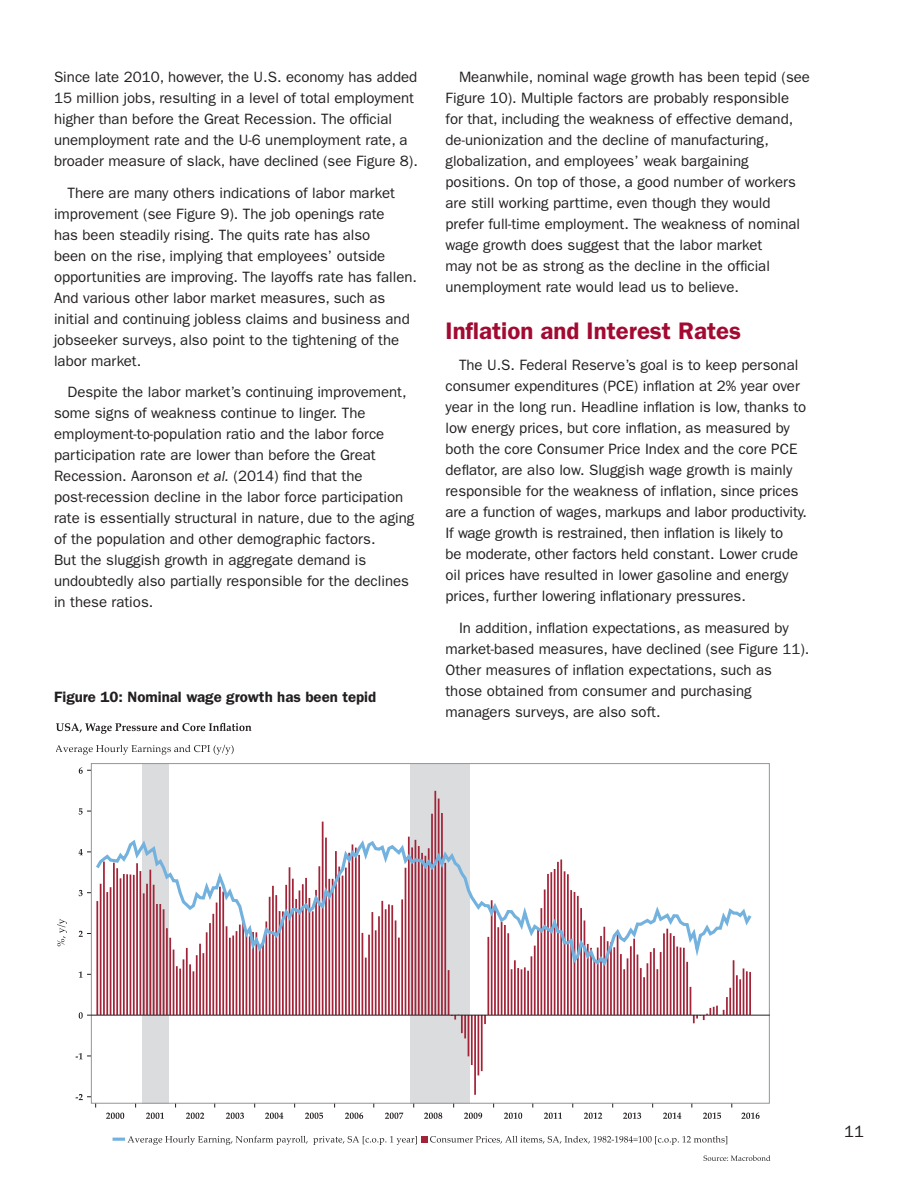
<style>
.page{position:relative;width:918px;height:1188px;background:#fff}
.page>*{position:absolute;margin:0;border:0;box-sizing:border-box;transform-origin:0 0}
.Subheading{font:600 24px "ITC Franklin Gothic Std";color:#a30a32}
.t1{font:16.5px "ITC Franklin Gothic Std";color:#231f20}
.Body_Copy{font:15px/21px "ITC Franklin Gothic Std";color:#231f20}
.Body_Copy-2{font:600 15px "ITC Franklin Gothic Std";color:#231f20}
.s1{font-style:italic}
</style>
<div class="page">
<svg style="left:56px;top:723px;width:195px;height:11px"></svg>
<svg style="left:56px;top:745px;width:178px;height:10px"></svg>
<div style="left:142px;top:763px;width:27px;height:341px;background:#dbdcde"></div>
<div style="left:410px;top:763px;width:60px;height:341px;background:#dbdcde"></div>
<svg style="left:96px;top:791px;width:655px;height:304px"></svg>
<svg style="left:96px;top:837px;width:656px;height:132px"></svg>
<hr style="left:91px;top:1015px;width:679px;height:1px;background:#231f20">
<svg style="left:57px;top:919px;width:10px;height:27px"></svg>
<svg style="left:75px;top:1053px;width:16px;height:6px"></svg>
<svg style="left:79px;top:1012px;width:12px;height:7px"></svg>
<svg style="left:79px;top:971px;width:12px;height:7px"></svg>
<svg style="left:79px;top:931px;width:12px;height:6px"></svg>
<svg style="left:79px;top:890px;width:12px;height:6px"></svg>
<svg style="left:79px;top:849px;width:12px;height:6px"></svg>
<svg style="left:79px;top:808px;width:12px;height:7px"></svg>
<svg style="left:79px;top:767px;width:12px;height:7px"></svg>
<svg style="left:75px;top:1094px;width:21px;height:14px"></svg>
<svg style="left:106px;top:1113px;width:18px;height:6px"></svg>
<svg style="left:146px;top:1113px;width:18px;height:6px"></svg>
<svg style="left:186px;top:1113px;width:18px;height:6px"></svg>
<svg style="left:226px;top:1113px;width:18px;height:6px"></svg>
<svg style="left:265px;top:1113px;width:18px;height:6px"></svg>
<svg style="left:305px;top:1113px;width:18px;height:6px"></svg>
<svg style="left:345px;top:1113px;width:18px;height:6px"></svg>
<svg style="left:385px;top:1113px;width:18px;height:6px"></svg>
<svg style="left:424px;top:1113px;width:18px;height:6px"></svg>
<svg style="left:464px;top:1113px;width:18px;height:6px"></svg>
<svg style="left:504px;top:1113px;width:18px;height:6px"></svg>
<svg style="left:544px;top:1113px;width:18px;height:6px"></svg>
<svg style="left:584px;top:1113px;width:18px;height:6px"></svg>
<svg style="left:623px;top:1113px;width:18px;height:6px"></svg>
<svg style="left:663px;top:1113px;width:18px;height:6px"></svg>
<svg style="left:703px;top:1113px;width:18px;height:6px"></svg>
<svg style="left:741px;top:1113px;width:19px;height:6px"></svg>
<svg style="left:113px;top:1136px;width:614px;height:9px"></svg>
<svg style="left:704px;top:1155px;width:66px;height:6px"></svg>
<p class="Body_Copy" style="left:54px;top:67px;width:365px">Since late 2010, however, the U.S. economy has added 15 million jobs, resulting in a level of total employment higher than before the Great Recession. The official unemployment rate and the U-6 unemployment rate, a broader measure of slack, have declined (see Figure 8).</p>
<p class="Body_Copy" style="left:54px;top:182px;width:365px;text-indent:14px">There are many others indications of labor market improvement (see Figure 9). The job openings rate<br>has been steadily rising. The quits rate has also<br>been on the rise, implying that employees’ outside opportunities are improving. The layoffs rate has fallen.<br>And various other labor market measures, such as initial and continuing jobless claims and business and jobseeker surveys, also point to the tightening of the labor market.</p>
<p class="Body_Copy" style="left:54px;top:382px;width:362px;text-indent:14px">Despite the labor market’s continuing improvement, some signs of weakness continue to linger. The employment-to-population ratio and the labor force participation rate are lower than before the Great Recession. Aaronson <span class="s1">et al.</span> (2014) find that the post-recession decline in the labor force participation rate is essentially structural in nature, due to the aging of the population and other demographic factors.<br>But the sluggish growth in aggregate demand is undoubtedly also partially responsible for the declines in these ratios.</p>
<p class="Body_Copy-2" style="left:54px;top:688px;width:324px">Figure 10: Nominal wage growth has been tepid</p>
<p class="Body_Copy" style="left:446px;top:67px;width:366px;text-indent:14px">Meanwhile, nominal wage growth has been tepid (see Figure 10). Multiple factors are probably responsible for that, including the weakness of effective demand, de-unionization and the decline of manufacturing, globalization, and employees’ weak bargaining positions. On top of those, a good number of workers are still working parttime, even though they would prefer full-time employment. The weakness of nominal wage growth does suggest that the labor market<br>may not be as strong as the decline in the official unemployment rate would lead us to believe.</p>
<p class="Subheading" style="left:446px;top:316px;width:297px">Inflation and Interest Rates</p>
<p class="Body_Copy" style="left:446px;top:355px;width:363px;text-indent:14px">The U.S. Federal Reserve’s goal is to keep personal consumer expenditures (PCE) inflation at 2% year over year in the long run. Headline inflation is low, thanks to low energy prices, but core inflation, as measured by both the core Consumer Price Index and the core PCE deflator, are also low. Sluggish wage growth is mainly responsible for the weakness of inflation, since prices are a function of wages, markups and labor productivity.<br>If wage growth is restrained, then inflation is likely to<br>be moderate, other factors held constant. Lower crude oil prices have resulted in lower gasoline and energy prices, further lowering inflationary pressures.</p>
<p class="Body_Copy" style="left:446px;top:617px;width:365px;text-indent:14px">In addition, inflation expectations, as measured by market-based measures, have declined (see Figure 11).<br>Other measures of inflation expectations, such as those obtained from consumer and purchasing managers surveys, are also soft.</p>
<p class="t1" style="left:844px;top:1122px;width:21px">11</p>
</div>
